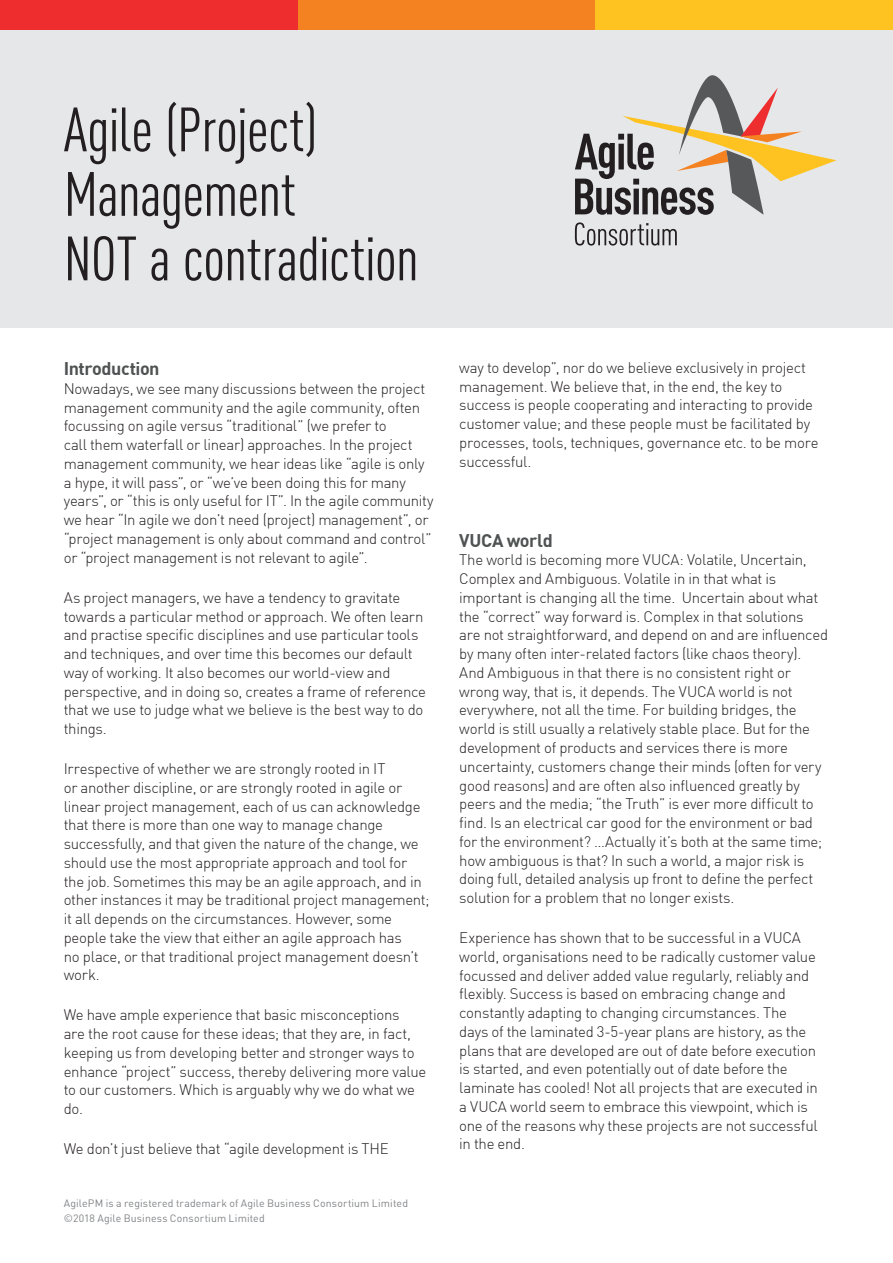
<style>
.page{position:relative;width:893px;height:1263px;background:#fff}
.page>*{position:absolute;margin:0;border:0;box-sizing:border-box;transform-origin:0 0}
.t1{font:condensed 61.5px/64.5px "DIN Offc Pro";letter-spacing:-.015em;color:#231f20}
.t2{font:700 18px "DIN Offc Pro";letter-spacing:-.025em;color:#4f5252}
.t3{font:300 15px/18.8px "DIN Offc Pro";letter-spacing:-.02em;color:#231f20}
.t4{font:10.5px "DIN Offc Pro";letter-spacing:.01em;color:#808285}
</style>
<div class="page">
<div style="left:0;top:30px;width:893px;height:297px;background:#e6e7e9"></div>
<svg style="left:575px;top:222px;width:102px;height:24px"></svg>
<svg style="left:575px;top:75px;width:262px;height:140px"></svg>
<div style="left:0;top:0;width:298px;height:30px;background:#ee2d2e"></div>
<div style="left:298px;top:0;width:297px;height:30px;background:#f58220"></div>
<div style="left:595px;top:0;width:298px;height:30px;background:#fec221"></div>
<p class="t1" style="left:64px;top:94px;width:255px">Agile (Project)<br>Management</p>
<p class="t1" style="left:64px;top:223px;width:356px">NOT a contradiction</p>
<p class="t2" style="left:64px;top:355px;width:97px">Introduction</p>
<p class="t3" style="left:64px;top:378px;width:371px">Nowadays, we see many discussions between the project management community and the agile community, often focussing on agile versus “traditional” (we prefer to<br>call them waterfall or linear) approaches. In the project management community, we hear ideas like “agile is only a hype, it will pass”, or “we’ve been doing this for many years”, or “this is only useful for IT”. In the agile community we hear “In agile we don’t need (project) management”, or “project management is only about command and control” or “project management is not relevant to agile”.</p>
<p class="t3" style="left:64px;top:587px;width:364px">As project managers, we have a tendency to gravitate towards a particular method or approach. We often learn and practise specific disciplines and use particular tools and techniques, and over time this becomes our default way of working. It also becomes our world-view and perspective, and in doing so, creates a frame of reference that we use to judge what we believe is the best way to do things.</p>
<p class="t3" style="left:64px;top:758px;width:367px">Irrespective of whether we are strongly rooted in IT<br>or another discipline, or are strongly rooted in agile or linear project management, each of us can acknowledge that there is more than one way to manage change successfully, and that given the nature of the change, we should use the most appropriate approach and tool for the job. Sometimes this may be an agile approach, and in other instances it may be traditional project management; it all depends on the circumstances. However, some people take the view that either an agile approach has<br>no place, or that traditional project management doesn’t work.</p>
<p class="t3" style="left:64px;top:1004px;width:364px">We have ample experience that basic misconceptions<br>are the root cause for these ideas; that they are, in fact, keeping us from developing better and stronger ways to enhance “project” success, thereby delivering more value to our customers. Which is arguably why we do what we do.</p>
<p class="t3" style="left:64px;top:1138px;width:326px">We don’t just believe that “agile development is THE</p>
<p class="t4" style="left:64px;top:1195px;width:346px">AgilePM is a registered trademark of Agile Business Consortium Limited</p>
<p class="t4" style="left:64px;top:1210px;width:202px">©2018 Agile Business Consortium Limited</p>
<p class="t3" style="left:459px;top:357px;width:361px">way to develop”, nor do we believe exclusively in project management. We believe that, in the end, the key to success is people cooperating and interacting to provide customer value; and these people must be facilitated by processes, tools, techniques, governance etc. to be more successful.</p>
<p class="t2" style="left:459px;top:526px;width:95px">VUCA world</p>
<p class="t3" style="left:459px;top:550px;width:370px">The world is becoming more VUCA: Volatile, Uncertain, Complex and Ambiguous. Volatile in in that what is important is changing all the time. Uncertain about what the “correct” way forward is. Complex in that solutions are not straightforward, and depend on and are influenced by many often inter-related factors (like chaos theory).<br>And Ambiguous in that there is no consistent right or wrong way, that is, it depends. The VUCA world is not everywhere, not all the time. For building bridges, the world is still usually a relatively stable place. But for the development of products and services there is more uncertainty, customers change their minds (often for very good reasons) and are often also influenced greatly by peers and the media; “the Truth” is ever more difficult to find. Is an electrical car good for the environment or bad for the environment? …Actually it’s both at the same time; how ambiguous is that? In such a world, a major risk is doing full, detailed analysis up front to define the perfect solution for a problem that no longer exists.</p>
<p class="t3" style="left:459px;top:927px;width:360px">Experience has shown that to be successful in a VUCA world, organisations need to be radically customer value focussed and deliver added value regularly, reliably and flexibly. Success is based on embracing change and constantly adapting to changing circumstances. The days of the laminated 3-5-year plans are history, as the plans that are developed are out of date before execution is started, and even potentially out of date before the laminate has cooled! Not all projects that are executed in a VUCA world seem to embrace this viewpoint, which is one of the reasons why these projects are not successful in the end.</p>
</div>
